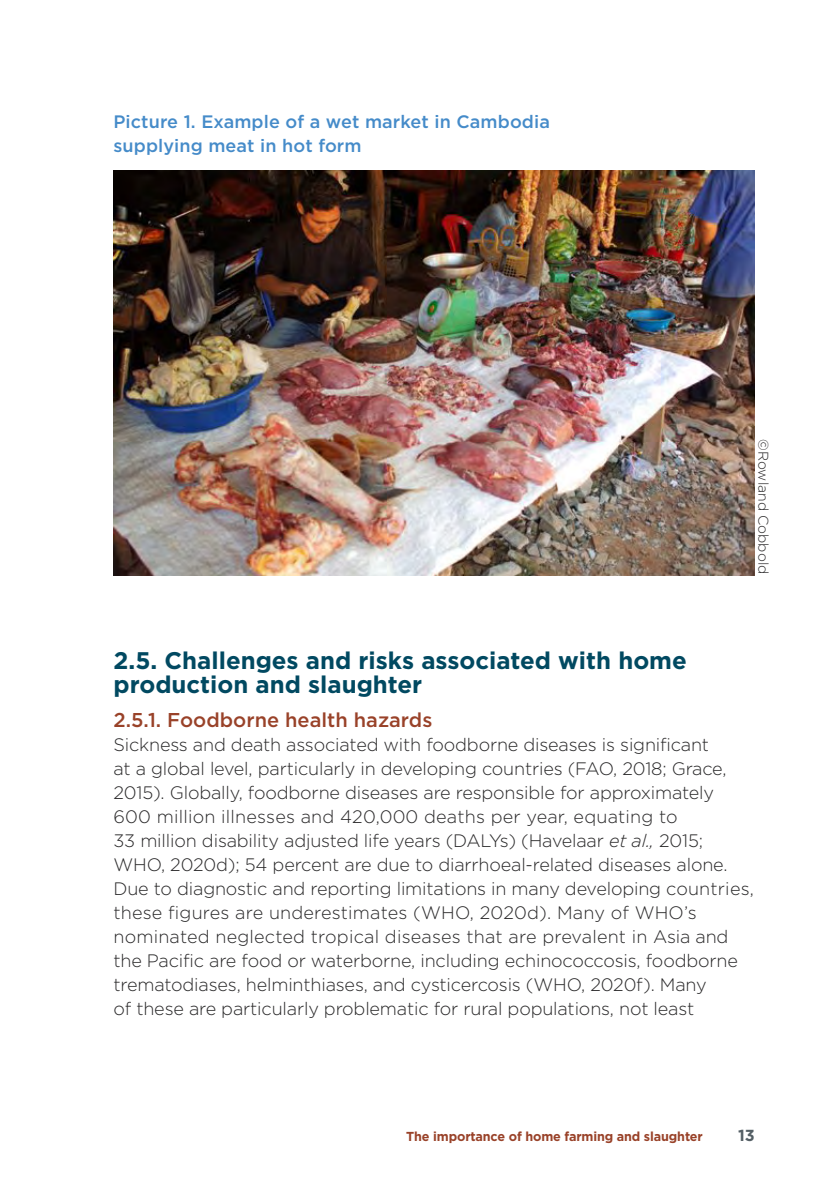
<style>
.page{position:relative;width:840px;height:1191px;background:#fff}
.page>*{position:absolute;margin:0;border:0;box-sizing:border-box;transform-origin:0 0}
.t1{font:700 24px/24px "Gotham";color:#014961}
.t2{font:500 20px "Gotham";color:#994229}
.t3{font:300 18px/24px "Gotham";letter-spacing:-.01em;color:#292829}
.t4{font:500 18px/24px "Gotham";letter-spacing:.005em;color:#458bc9}
.t5{font:700 16px "Gotham";color:#545f65}
.t6{font:300 14px "Gotham";color:#292829}
.t7{font:700 13px "Gotham";letter-spacing:-.01em;color:#994229}
.s1{font-style:italic}
</style>
<div class="page">
<img style="left:113px;top:171px;width:641px;height:404px">
<p class="t4" style="left:113px;top:110px;width:437px">Picture 1. Example of a wet market in Cambodia supplying meat in hot form</p>
<p class="t6" style="left:770px;top:439px;width:137px;rotate:90deg">©Rowland Cobbold</p>
<h1 class="t1" style="left:113px;top:648px;width:574px">2.5. Challenges and risks associated with home production and slaughter</h1>
<p class="t2" style="left:113px;top:709px;width:320px">2.5.1. Foodborne health hazards</p>
<p class="t3" style="left:113px;top:732px;width:641px">Sickness and death associated with foodborne diseases is significant<br>at a global level, particularly in developing countries (FAO, 2018; Grace, 2015). Globally, foodborne diseases are responsible for approximately 600 million illnesses and 420,000 deaths per year, equating to<br>33 million disability adjusted life years (DALYs) (Havelaar <span class="s1">et al.,</span> 2015; WHO, 2020d); 54 percent are due to diarrhoeal-related diseases alone.<br>Due to diagnostic and reporting limitations in many developing countries, these figures are underestimates (WHO, 2020d). Many of WHO’s nominated neglected tropical diseases that are prevalent in Asia and the Pacific are food or waterborne, including echinococcosis, foodborne trematodiases, helminthiases, and cysticercosis (WHO, 2020f). Many<br>of these are particularly problematic for rural populations, not least</p>
<p class="t7" style="left:406px;top:1128px;width:298px">The importance of home farming and slaughter</p>
<p class="t5" style="left:737px;top:1125px;width:18px">13</p>
</div>
